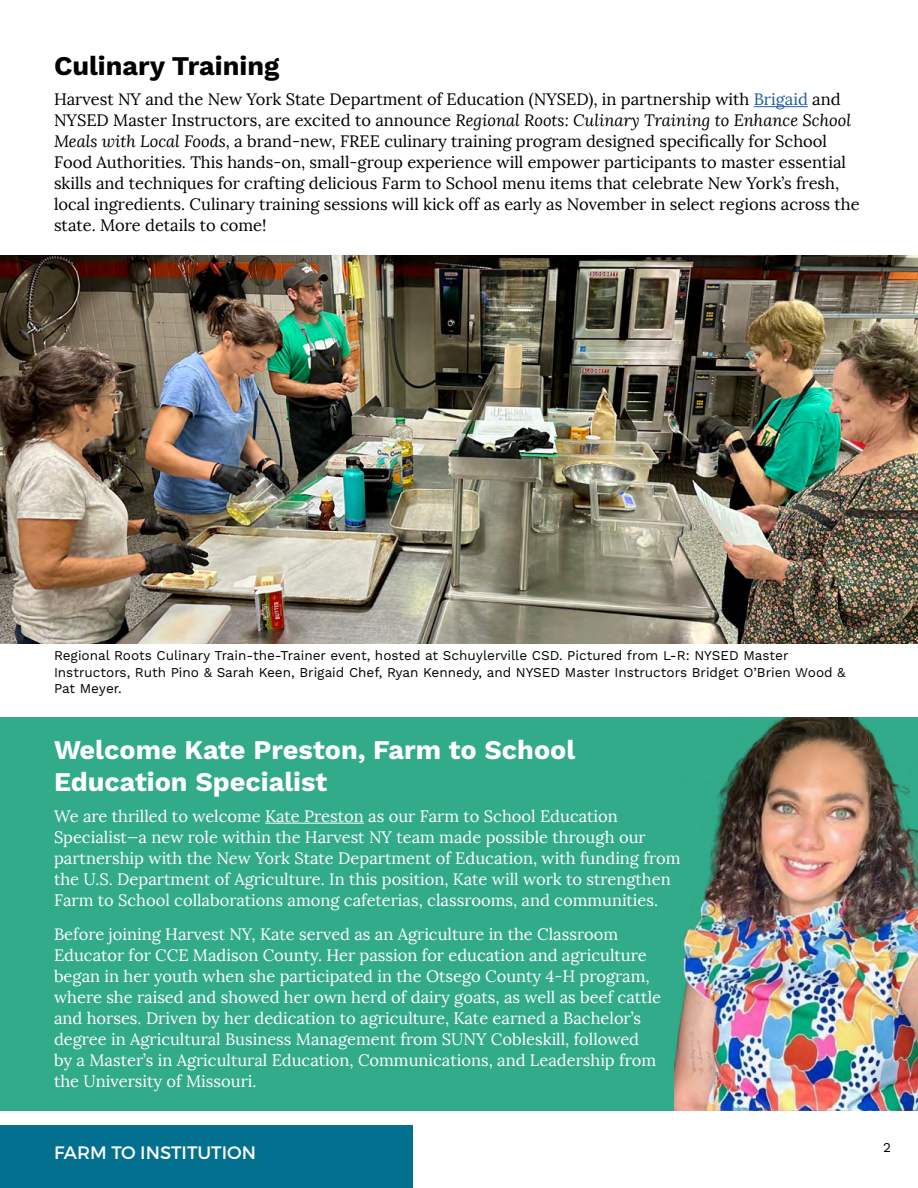
<style>
.page{position:relative;width:918px;height:1188px;background:#fff}
.page>*{position:absolute;margin:0;border:0;box-sizing:border-box;transform-origin:0 0}
.Heading_1{font:700 27px/32.4px "Work Sans";color:#fff}
.Heading_1-2{font:700 27px "Work Sans";color:#000}
.t1{font:18px "Montserrat";color:#fff}
.Body_Text{font:16.5px/21px "Lora";color:#fff}
.Body_Text-2{font:16.5px/21px "Lora";color:#000}
.t2{font:13.5px/16.5px "Work Sans";color:#000}
.s1{color:#215e9e}
.s2{font-style:italic}
</style>
<div class="page">
<div style="left:0;top:1125px;width:413px;height:63px;background:#04708f"></div>
<hr style="left:754px;top:106px;width:54px;height:1px;background:#215e9e">
<img style="left:0;top:255px;width:917px;height:389px">
<div style="left:0;top:717px;width:917px;height:393px;background:#32ab8a"></div>
<hr style="left:265px;top:823px;width:99px;height:1px;background:#fff">
<img style="left:675px;top:717px;width:242px;height:393px">
<h1 class="Heading_1-2" style="left:54px;top:50px;width:227px">Culinary Training</h1>
<p class="Body_Text-2" style="left:54px;top:89px;width:807px">Harvest NY and the New York State Department of Education (NYSED), in partnership with <span class="s1">Brigaid</span> and NYSED Master Instructors, are excited to announce <span class="s2">Regional Roots: Culinary Training to Enhance School Meals with Local Foods,</span> a brand-new, FREE culinary training program designed specifically for School Food Authorities. This hands-on, small-group experience will empower participants to master essential skills and techniques for crafting delicious Farm to School menu items that celebrate New York’s fresh, local ingredients. Culinary training sessions will kick off as early as November in select regions across the state. More details to come!</p>
<p class="t2" style="left:54px;top:648px;width:793px">Regional Roots Culinary Train-the-Trainer event, hosted at Schuylerville CSD. Pictured from L-R: NYSED Master<br>Instructors, Ruth Pino &amp; Sarah Keen, Brigaid Chef, Ryan Kennedy, and NYSED Master Instructors Bridget O’Brien Wood &amp;<br>Pat Meyer.</p>
<h1 class="Heading_1" style="left:54px;top:735px;width:523px">Welcome Kate Preston, Farm to School<br>Education Specialist</h1>
<p class="Body_Text" style="left:54px;top:806px;width:628px">We are thrilled to welcome Kate Preston as our Farm to School Education Specialist—a new role within the Harvest NY team made possible through our partnership with the New York State Department of Education, with funding from the U.S. Department of Agriculture. In this position, Kate will work to strengthen Farm to School collaborations among cafeterias, classrooms, and communities.</p>
<p class="Body_Text" style="left:54px;top:924px;width:609px">Before joining Harvest NY, Kate served as an Agriculture in the Classroom Educator for CCE Madison County. Her passion for education and agriculture began in her youth when she participated in the Otsego County 4-H program, where she raised and showed her own herd of dairy goats, as well as beef cattle and horses. Driven by her dedication to agriculture, Kate earned a Bachelor’s degree in Agricultural Business Management from SUNY Cobleskill, followed by a Master’s in Agricultural Education, Communications, and Leadership from the University of Missouri.</p>
<p class="t1" style="left:54px;top:1141px;width:203px">FARM TO INSTITUTION</p>
<p class="t2" style="left:883px;top:1140px;width:9px">2</p>
</div>
